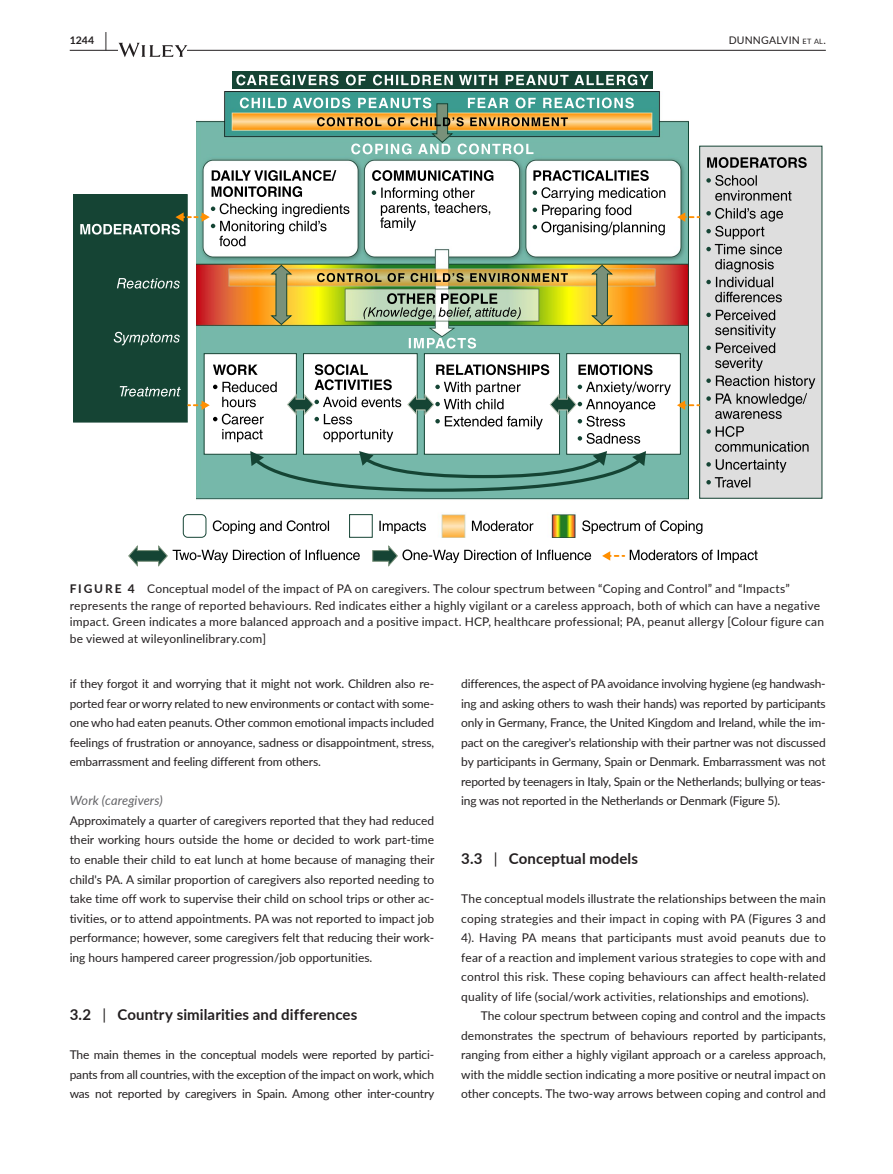
<style>
.page{position:relative;width:893px;height:1174px;background:#fff}
.page>*{position:absolute;margin:0;border:0;box-sizing:border-box;transform-origin:0 0}
.t1{font:700 15px "Lato";letter-spacing:.01em;color:#231f20}
.t2{font:italic 12.75px "Lato";letter-spacing:.01em;color:#636366}
.t3{font:12px/19.5px "Lato";letter-spacing:.01em;color:#231f20;text-align:justify}
.t4{font:10.5px "Lato";letter-spacing:.02em;color:#231f20}
.t5{font:700 10.5px "Lato";color:#231f20}
.s1{font-size:19.5px}
.s2{font-size:7.35px}
.s3{font-weight:700}
.s4{font-weight:400}
</style>
<div class="page">
<hr style="left:70px;top:50px;width:756px;height:1px;background:#231f20">
<svg style="left:119px;top:43px;width:68px;height:14px"></svg>
<img style="left:196px;top:91px;width:492px;height:447px">
<div style="left:303px;top:353px;width:115px;height:101px;background:#fff;border:1px solid #154434"></div>
<div style="left:424px;top:353px;width:136px;height:101px;background:#fff;border:1px solid #154434"></div>
<div style="left:566px;top:353px;width:115px;height:101px;background:#fff;border:1px solid #154434"></div>
<div style="left:204px;top:353px;width:93px;height:101px;background:#fff;border:1px solid #154434"></div>
<svg style="left:232px;top:72px;width:420px;height:17px;background:#194737"></svg>
<svg style="left:250px;top:451px;width:396px;height:42px;background:#6ea99b"></svg>
<div style="left:700px;top:146px;width:122px;height:352px;background:#dedede"></div>
<div style="left:699px;top:146px;width:123px;height:352px;border:1px solid #154434"></div>
<svg style="left:270px;top:264px;width:23px;height:61px"></svg>
<svg style="left:590px;top:264px;width:24px;height:61px"></svg>
<div style="left:74px;top:195px;width:113px;height:227px;background:#154434"></div>
<div style="left:73px;top:194px;width:115px;height:228px;border:1px solid #154434"></div>
<svg style="left:677px;top:212px;width:22px;height:10px"></svg>
<svg style="left:677px;top:400px;width:22px;height:10px"></svg>
<div style="left:183px;top:514px;width:23px;height:23px;background:#fff;border-radius:4px"></div>
<div style="left:183px;top:514px;width:23px;height:24px;border:1px solid #154434;border-radius:4px"></div>
<div style="left:349px;top:514px;width:24px;height:24px;background:#fff;border:1px solid #154434"></div>
<svg style="left:236px;top:75px;width:413px;height:10px"></svg>
<svg style="left:533px;top:170px;width:116px;height:11px"></svg>
<svg style="left:533px;top:187px;width:132px;height:48px"></svg>
<svg style="left:213px;top:364px;width:45px;height:11px"></svg>
<svg style="left:188px;top:382px;width:89px;height:60px"></svg>
<svg style="left:287px;top:364px;width:114px;height:78px"></svg>
<svg style="left:436px;top:364px;width:113px;height:11px"></svg>
<svg style="left:407px;top:382px;width:136px;height:47px"></svg>
<svg style="left:578px;top:364px;width:75px;height:11px"></svg>
<svg style="left:549px;top:381px;width:122px;height:45px"></svg>
<svg style="left:578px;top:433px;width:62px;height:11px"></svg>
<svg style="left:409px;top:338px;width:67px;height:10px"></svg>
<svg style="left:212px;top:170px;width:124px;height:27px"></svg>
<svg style="left:372px;top:170px;width:121px;height:11px"></svg>
<svg style="left:372px;top:187px;width:118px;height:44px"></svg>
<svg style="left:707px;top:157px;width:100px;height:11px"></svg>
<svg style="left:706px;top:175px;width:85px;height:26px"></svg>
<svg style="left:706px;top:208px;width:77px;height:94px"></svg>
<svg style="left:706px;top:310px;width:109px;height:109px"></svg>
<svg style="left:706px;top:426px;width:103px;height:26px"></svg>
<svg style="left:706px;top:459px;width:80px;height:28px"></svg>
<svg style="left:240px;top:97px;width:394px;height:57px;background:#8fac8a"></svg>
<svg style="left:317px;top:273px;width:251px;height:9px;background:#817548"></svg>
<svg style="left:80px;top:203px;width:269px;height:43px"></svg>
<svg style="left:117px;top:278px;width:63px;height:10px"></svg>
<svg style="left:114px;top:332px;width:66px;height:13px"></svg>
<svg style="left:120px;top:386px;width:61px;height:10px"></svg>
<svg style="left:363px;top:293px;width:158px;height:26px;background:#95a793"></svg>
<svg style="left:213px;top:520px;width:489px;height:14px"></svg>
<svg style="left:128px;top:545px;width:232px;height:21px"></svg>
<svg style="left:372px;top:545px;width:386px;height:21px"></svg>
<p class="t5" style="left:70px;top:33px;width:39px">1244 <span class="s1">|</span></p>
<p class="t4" style="left:729px;top:33px;width:99px">DUNNGALVIN <span class="s2">et al</span>.</p>
<p class="t3" style="left:70px;top:580px;width:756px;line-height:16.5px;text-align:left"><span class="s3">FIGURE 4</span> Conceptual model of the impact of PA on caregivers. The colour spectrum between “Coping and Control” and “Impacts” represents the range of reported behaviours. Red indicates either a highly vigilant or a careless approach, both of which can have a negative impact. Green indicates a more balanced approach and a positive impact. HCP, healthcare professional; PA, peanut allergy [Colour figure can be viewed at wileyonlinelibrary.com]</p>
<p class="t3" style="left:70px;top:674px;width:366px">if they forgot it and worrying that it might not work. Children also re&shy;ported fear or worry related to new environments or contact with some&shy;one who had eaten peanuts. Other common emotional impacts included feelings of frustration or annoyance, sadness or disappointment, stress, embarrassment and feeling different from others.</p>
<p class="t2" style="left:70px;top:791px;width:95px">Work (caregivers)</p>
<p class="t3" style="left:70px;top:810px;width:366px">Approximately a quarter of caregivers reported that they had reduced their working hours outside the home or decided to work part-time to enable their child to eat lunch at home because of managing their child's PA. A similar proportion of caregivers also reported needing to take time off work to supervise their child on school trips or other ac&shy;tivities, or to attend appointments. PA was not reported to impact job performance; however, some caregivers felt that reducing their work&shy;ing hours hampered career progression/job opportunities.</p>
<p class="t1" style="left:70px;top:1003px;width:289px">3.2 <span class="s4">|</span> Country similarities and differences</p>
<p class="t3" style="left:70px;top:1044px;width:366px">The main themes in the conceptual models were reported by partici&shy;pants from all countries, with the exception of the impact on work, which was not reported by caregivers in Spain. Among other inter-country</p>
<p class="t3" style="left:461px;top:674px;width:366px">differences, the aspect of PA avoidance involving hygiene (eg handwash&shy;ing and asking others to wash their hands) was reported by participants only in Germany, France, the United Kingdom and Ireland, while the im&shy;pact on the caregiver's relationship with their partner was not discussed by participants in Germany, Spain or Denmark. Embarrassment was not reported by teenagers in Italy, Spain or the Netherlands; bullying or teas&shy;ing was not reported in the Netherlands or Denmark (Figure 5).</p>
<p class="t1" style="left:461px;top:847px;width:178px">3.3 <span class="s4">|</span> Conceptual models</p>
<p class="t3" style="left:461px;top:888px;width:366px">The conceptual models illustrate the relationships between the main coping strategies and their impact in coping with PA (Figures 3 and 4). Having PA means that participants must avoid peanuts due to fear of a reaction and implement various strategies to cope with and control this risk. These coping behaviours can affect health-related quality of life (social/work activities, relationships and emotions).</p>
<p class="t3" style="left:461px;top:1005px;width:366px;text-indent:20px">The colour spectrum between coping and control and the impacts demonstrates the spectrum of behaviours reported by participants, ranging from either a highly vigilant approach or a careless approach, with the middle section indicating a more positive or neutral impact on other concepts. The two-way arrows between coping and control and</p>
</div>
